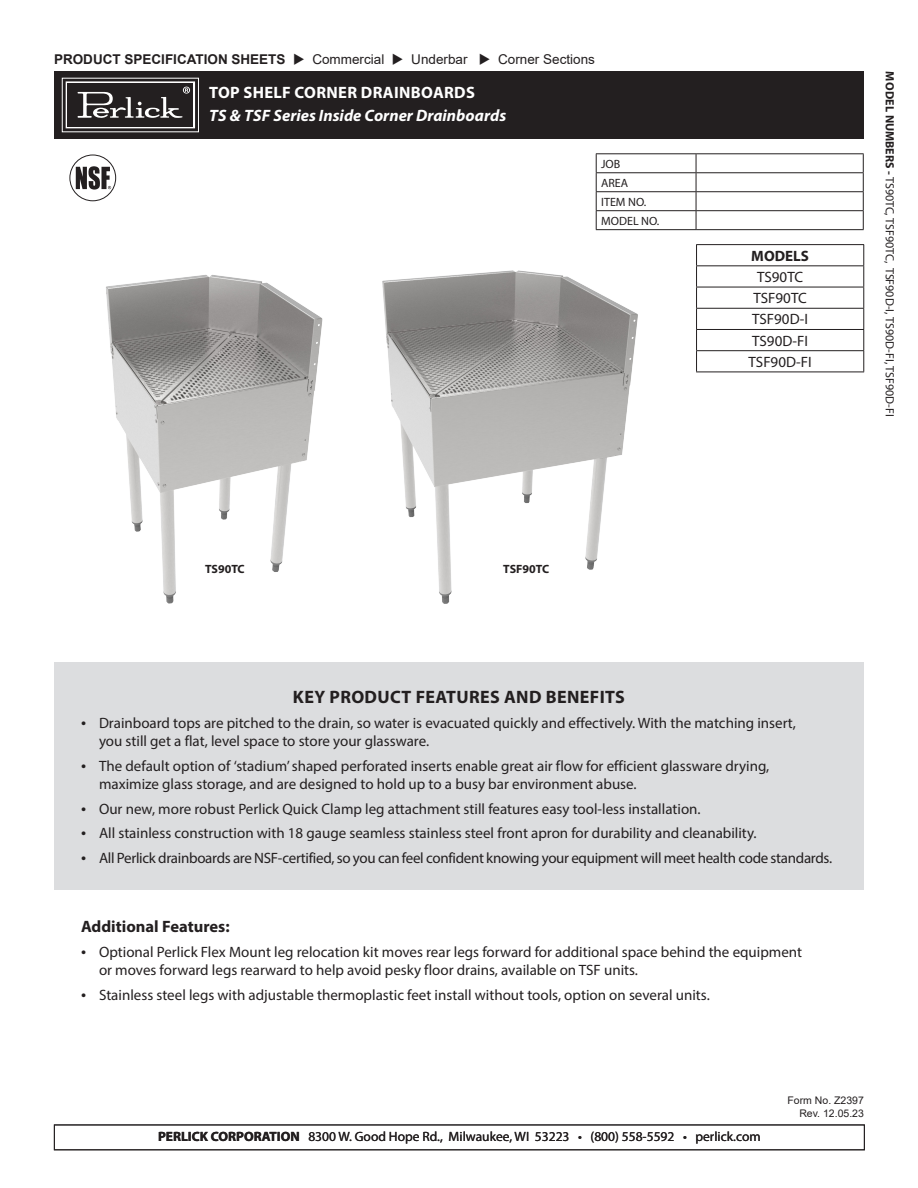
<style>
.page{position:relative;width:918px;height:1188px;background:#fff}
.page>*{position:absolute;margin:0;border:0;box-sizing:border-box;transform-origin:0 0}
.t1{font:700 18px "Myriad Pro";letter-spacing:.02em;color:#231f20}
.t2{font:italic 700 16.5px/22.5px "Myriad Pro";color:#fff}
.t3{font:700 16.5px "Myriad Pro";color:#231f20}
.t4{font:15px/18px "Myriad Pro";color:#231f20}
.t5{font:15px "Myriad Pro";letter-spacing:-.02em;color:#231f20}
.t6{font:700 15px "Myriad Pro";color:#231f20}
.t7{font:13.5px "Myriad Pro";color:#231f20}
.t8{font:13.5px "Arial";color:#231f20}
.t9{font:12px "Myriad Pro";color:#231f20}
.t10{font:700 12px "Myriad Pro";color:#231f20}
.t11{font:10.5px "Arial";color:#231f20}
.s1{font-weight:700}
.s2{font-style:normal}
.s3{font-size:18px}
</style>
<div class="page">
<img style="left:382px;top:270px;width:256px;height:334px">
<img style="left:106px;top:275px;width:217px;height:329px">
<hr style="left:596px;top:153px;width:100px;height:1px;background:#231f20">
<hr style="left:696px;top:153px;width:168px;height:1px;background:#231f20">
<hr style="left:596px;top:172px;width:100px;height:1px;background:#231f20">
<hr style="left:696px;top:172px;width:168px;height:1px;background:#231f20">
<hr style="left:596px;top:191px;width:100px;height:1px;background:#231f20">
<hr style="left:696px;top:191px;width:168px;height:1px;background:#231f20">
<hr style="left:596px;top:210px;width:100px;height:1px;background:#231f20">
<svg style="left:596px;top:154px;width:1px;height:75px"></svg>
<hr style="left:696px;top:210px;width:168px;height:1px;background:#231f20">
<svg style="left:696px;top:154px;width:1px;height:75px"></svg>
<svg style="left:863px;top:154px;width:1px;height:75px"></svg>
<hr style="left:596px;top:229px;width:100px;height:1px;background:#231f20">
<hr style="left:696px;top:229px;width:168px;height:1px;background:#231f20">
<hr style="left:696px;top:244px;width:168px;height:1px;background:#231f20">
<hr style="left:696px;top:265px;width:168px;height:1px;background:#231f20">
<hr style="left:696px;top:287px;width:168px;height:1px;background:#231f20">
<hr style="left:696px;top:308px;width:168px;height:1px;background:#231f20">
<hr style="left:696px;top:329px;width:168px;height:1px;background:#231f20">
<hr style="left:696px;top:350px;width:168px;height:1px;background:#231f20">
<svg style="left:696px;top:245px;width:1px;height:127px"></svg>
<svg style="left:863px;top:245px;width:1px;height:127px"></svg>
<hr style="left:696px;top:372px;width:168px;height:1px;background:#231f20">
<div style="left:54px;top:71px;width:810px;height:68px;background:#231f20"></div>
<svg style="left:65px;top:81px;width:131px;height:48px"></svg>
<div style="left:54px;top:663px;width:810px;height:227px;background:#dcdddf"></div>
<div style="left:54px;top:1125px;width:811px;height:25px;border:1px solid #231f20"></div>
<div style="left:70px;top:155px;width:46px;height:46px;border:1px solid #231f20;border-radius:50%"></div>
<svg style="left:76px;top:166px;width:35px;height:24px"></svg>
<p class="t8" style="left:54px;top:50px;width:542px"><span class="s1">PRODUCT SPECIFICATION SHEETS</span> ◆ Commercial ◆ Underbar ◆ Corner Sections</p>
<p class="t2" style="left:209px;top:81px;width:299px"><span class="s2">TOP SHELF CORNER DRAINBOARDS<br></span>TS &amp; TSF Series Inside Corner Drainboards</p>
<p class="t9" style="left:601px;top:156px;width:21px">JOB</p>
<p class="t9" style="left:601px;top:175px;width:29px">AREA</p>
<p class="t9" style="left:601px;top:194px;width:47px">ITEM NO.</p>
<p class="t9" style="left:601px;top:213px;width:60px">MODEL NO.</p>
<p class="t6" style="left:751px;top:246px;width:59px">MODELS</p>
<p class="t4" style="left:757px;top:268px;width:47px">TS90TC</p>
<p class="t4" style="left:754px;top:289px;width:55px">TSF90TC</p>
<p class="t4" style="left:752px;top:310px;width:57px">TSF90D-I</p>
<p class="t4" style="left:752px;top:331px;width:57px">TS90D-FI</p>
<p class="t4" style="left:749px;top:353px;width:65px">TSF90D-FI</p>
<p class="t9" style="left:897px;top:71px;width:347px;rotate:90deg"><span class="s1">MODEL NUMBERS -</span> TS90TC, TSF90TC, TSF90D-I, TS90D-FI, TSF90D-FI</p>
<p class="t10" style="left:205px;top:561px;width:41px">TS90TC</p>
<p class="t10" style="left:503px;top:561px;width:47px">TSF90TC</p>
<p class="t1" style="left:293px;top:685px;width:334px">KEY PRODUCT FEATURES AND BENEFITS</p>
<p class="t4" style="left:99px;top:714px;width:698px;text-indent:-18px"><span class="s3">•</span> Drainboard tops are pitched to the drain, so water is evacuated quickly and effectively. With the matching insert, you still get a flat, level space to store your glassware.</p>
<p class="t4" style="left:99px;top:756px;width:672px;text-indent:-18px"><span class="s3">•</span> The default option of ‘stadium’ shaped perforated inserts enable great air flow for efficient glassware drying, maximize glass storage, and are designed to hold up to a busy bar environment abuse.</p>
<p class="t4" style="left:81px;top:799px;width:621px"><span class="s3">•</span> Our new, more robust Perlick Quick Clamp leg attachment still features easy tool-less installation.</p>
<p class="t4" style="left:81px;top:824px;width:677px"><span class="s3">•</span> All stainless construction with 18 gauge seamless stainless steel front apron for durability and cleanability.</p>
<p class="t5" style="left:81px;top:849px;width:753px"><span class="s3">•</span> All Perlick drainboards are NSF-certified, so you can feel confident knowing your equipment will meet health code standards.</p>
<p class="t3" style="left:81px;top:916px;width:150px">Additional Features:</p>
<p class="t4" style="left:99px;top:943px;width:705px;text-indent:-18px"><span class="s3">•</span> Optional Perlick Flex Mount leg relocation kit moves rear legs forward for additional space behind the equipment or moves forward legs rearward to help avoid pesky floor drains, available on TSF units.</p>
<p class="t4" style="left:81px;top:986px;width:630px"><span class="s3">•</span> Stainless steel legs with adjustable thermoplastic feet install without tools, option on several units.</p>
<p class="t7" style="left:158px;top:1128px;width:604px"><span class="s1">PERLICK CORPORATION</span> 8300 W. Good Hope Rd., Milwaukee, WI 53223 • (800) 558-5592 • perlick.com</p>
<p class="t11" style="left:788px;top:1093px;width:78px">Form No. Z2397</p>
<p class="t11" style="left:799px;top:1106px;width:66px">Rev. 12.05.23</p>
</div>
